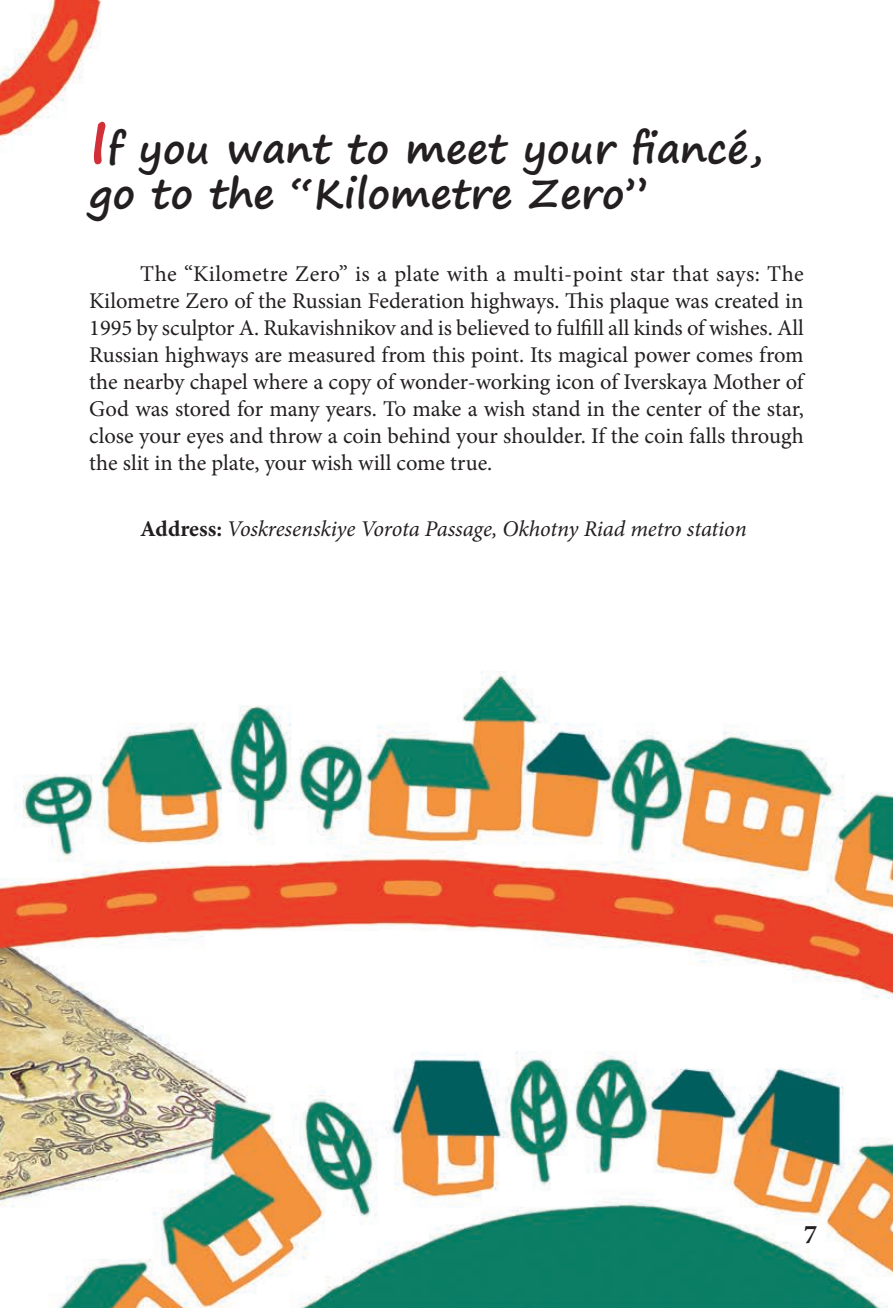
<style>
.page{position:relative;width:893px;height:1308px;background:#fff}
.page>*{position:absolute;margin:0;border:0;box-sizing:border-box;transform-origin:0 0}
.Заголовок_2_eng{font:700 40.5px/45px "Segoe Print";color:#231f20}
.page-num-black{font:700 27px "Minion Pro";color:#231f20}
.Обычный-1{font:22.5px/27px "Minion Pro";color:#231f20;text-align:justify}
.адрес{font:italic 22.5px "Minion Pro";letter-spacing:-.01em;color:#231f20}
.s1{font-size:58.5px;color:#d13039}
.s2{font-weight:700;font-style:normal}
</style>
<div class="page">
<img style="left:0;top:0;width:893px;height:1307px">
<p class="Заголовок_2_eng" style="left:89px;top:125px;width:675px"><span class="s1">I</span>f you want to meet your fiancé, go to the “Kilometre Zero”</p>
<p class="Обычный-1" style="left:89px;top:261px;width:716px;text-indent:51px">The “Kilometre Zero” is a plate with a multi-point star that says: The Kilometre Zero of the Russian Federation highways. This plaque was created in 1995 by sculptor A. Rukavishnikov and is believed to fulfill all kinds of wishes. All Russian highways are measured from this point. Its magical power comes from the nearby chapel where a copy of wonder-working icon of Iverskaya Mother of God was stored for many years. To make a wish stand in the center of the star, close your eyes and throw a coin behind your shoulder. If the coin falls through the slit in the plate, your wish will come true.</p>
<p class="адрес" style="left:140px;top:513px;width:608px"><span class="s2">Address:</span> Voskresenskiye Vorota Passage, Okhotny Riad metro station</p>
<p class="page-num-black" style="left:804px;top:1215px;width:15px">7</p>
</div>
